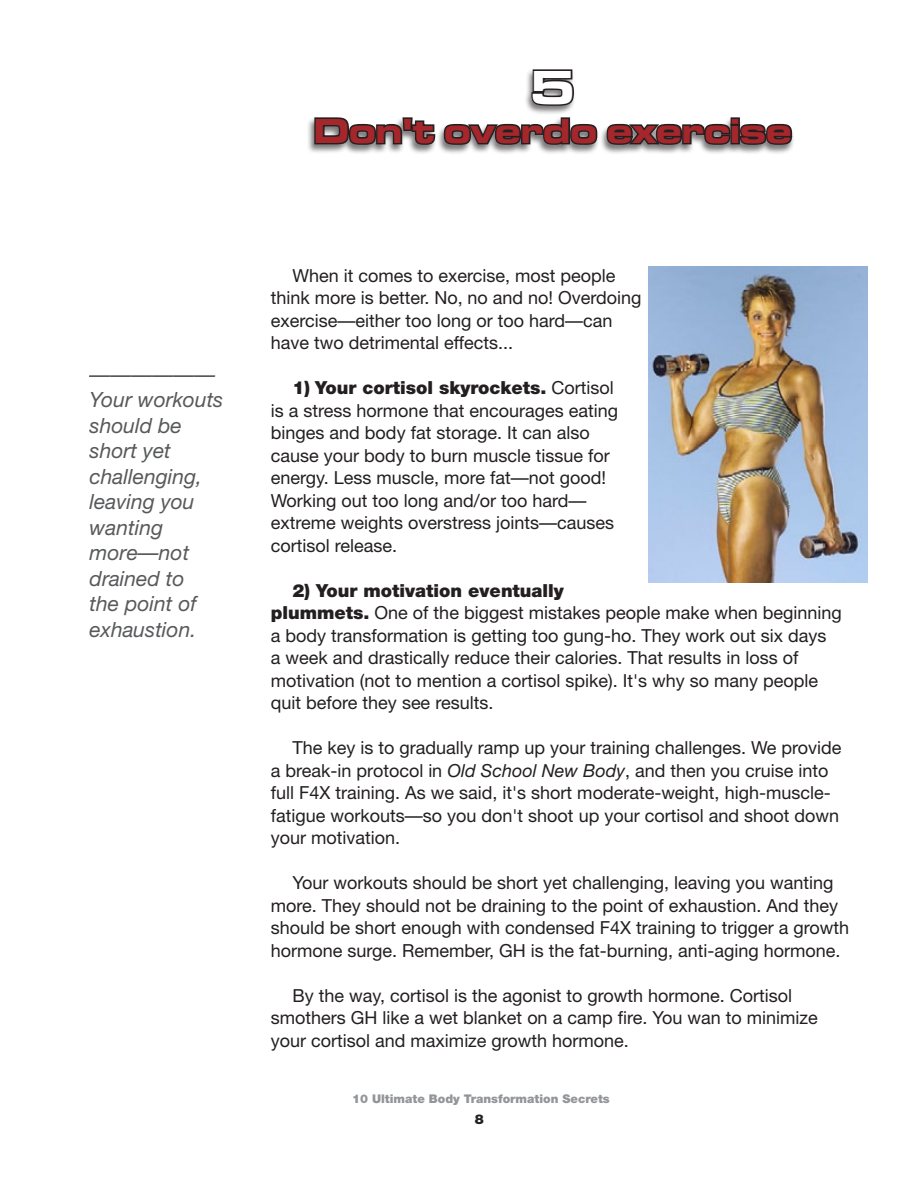
<style>
.page{position:relative;width:918px;height:1188px;background:#fff}
.page>*{position:absolute;margin:0;border:0;box-sizing:border-box;transform-origin:0 0}
.t1{font:49.5px "Microgramma D Bold Exte";color:#fff}
.t2{font:36px "Microgramma D Bold Exte";letter-spacing:.02em;color:#a5272c}
.t3{font:italic 21px/25.5px "Helvetica Neue";color:#58595b}
.t4{font:18px/22.5px "Helvetica Neue";color:#231f20}
.t5{font:900 13.5px "Helvetica Neue";color:#231f20}
.t6{font:900 12px "Helvetica Neue";color:#939598}
.s1{font-weight:900}
.s2{font-style:italic}
</style>
<div class="page">
<div style="left:307px;top:69px;width:488px;height:86px;background:#231f20;opacity:.6"></div>
<svg style="left:530px;top:69px;width:45px;height:39px;background:#6a6768"></svg>
<svg style="left:313px;top:115px;width:481px;height:32px"></svg>
<img style="left:648px;top:266px;width:219px;height:317px">
<h1 class="t1" style="left:532px;top:54px;width:43px">5</h1>
<h2 class="t2" style="left:314px;top:106px;width:479px">Don't overdo exercise</h2>
<p class="t3" style="left:90px;top:361px;width:135px">——————<br>Your workouts should be short yet challenging, leaving you wanting more—not drained to<br>the point of exhaustion.</p>
<p class="t4" style="left:271px;top:264px;width:372px;text-indent:22px">When it comes to exercise, most people think more is better. No, no and no! Overdoing exercise—either too long or too hard—can have two detrimental effects...</p>
<p class="t4" style="left:271px;top:377px;width:349px;text-indent:22px"><span class="s1">1) Your cortisol skyrockets.</span> Cortisol is a stress hormone that encourages eating binges and body fat storage. It can also cause your body to burn muscle tissue for energy. Less muscle, more fat—not good!<br>Working out too long and/or too hard— extreme weights overstress joints—causes cortisol release.</p>
<p class="t4" style="left:271px;top:579px;width:572px;text-indent:22px"><span class="s1">2) Your motivation eventually<br>plummets.</span> One of the biggest mistakes people make when beginning a body transformation is getting too gung-ho. They work out six days<br>a week and drastically reduce their calories. That results in loss of motivation (not to mention a cortisol spike). It's why so many people quit before they see results.</p>
<p class="t4" style="left:271px;top:737px;width:572px;text-indent:22px">The key is to gradually ramp up your training challenges. We provide a break-in protocol in <span class="s2">Old School New Body</span>, and then you cruise into full F4X training. As we said, it's short moderate-weight, high-muscle&shy;fatigue workouts—so you don't shoot up your cortisol and shoot down your motivation.</p>
<p class="t4" style="left:271px;top:872px;width:580px;text-indent:22px">Your workouts should be short yet challenging, leaving you wanting more. They should not be draining to the point of exhaustion. And they should be short enough with condensed F4X training to trigger a growth hormone surge. Remember, GH is the fat-burning, anti-aging hormone.</p>
<p class="t4" style="left:271px;top:984px;width:548px;text-indent:22px">By the way, cortisol is the agonist to growth hormone. Cortisol smothers GH like a wet blanket on a camp fire. You wan to minimize your cortisol and maximize growth hormone.</p>
<p class="t6" style="left:352px;top:1091px;width:259px">10 Ultimate Body Transformation Secrets</p>
<p class="t5" style="left:475px;top:1111px;width:11px">8</p>
</div>
